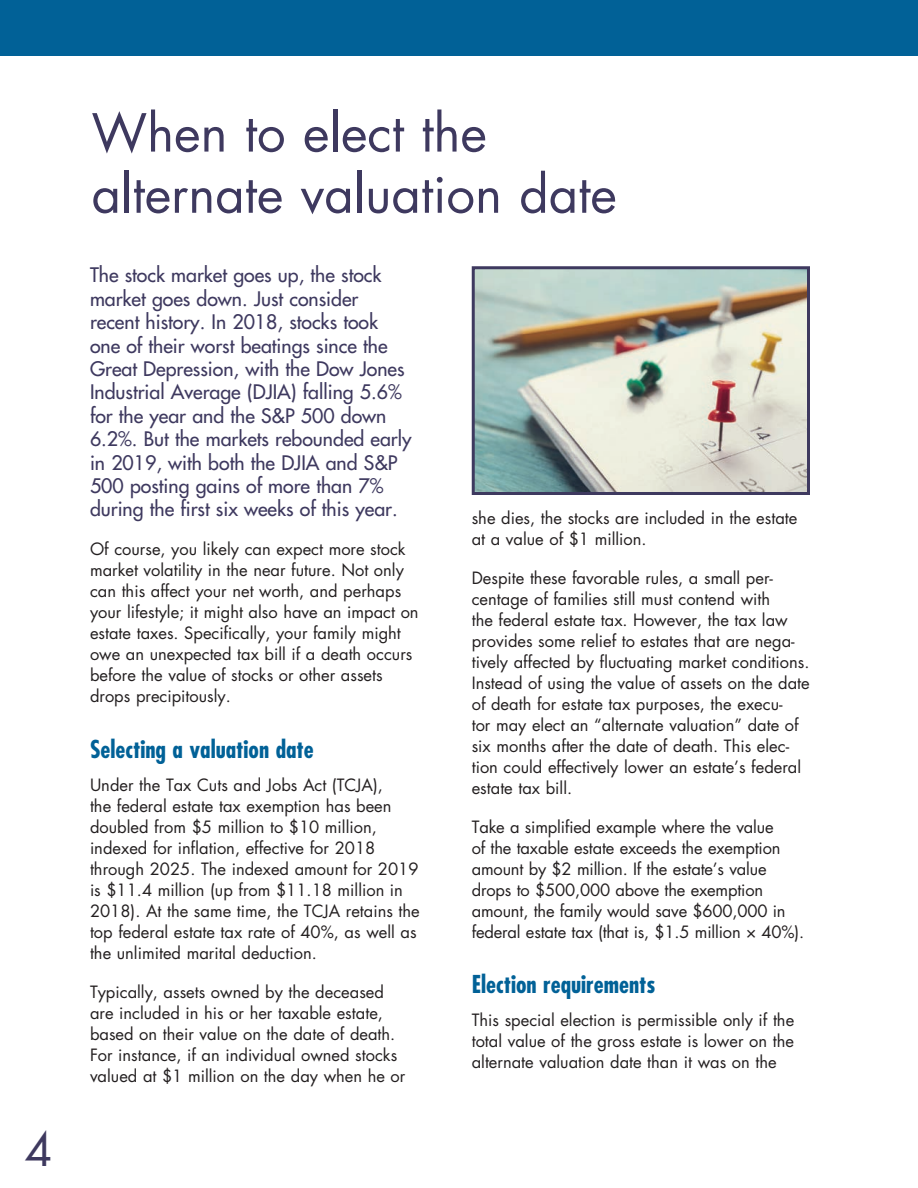
<style>
.page{position:relative;width:918px;height:1188px;background:#fff}
.page>*{position:absolute;margin:0;border:0;box-sizing:border-box;transform-origin:0 0}
.t1{font:51px/61.2px "Futura Std";color:#3e395f}
.t2{font:45px "Futura Std";color:#3e395f}
.t3{font:700 condensed 24px "Futura Std";color:#016197}
.t4{font:500 19.5px/23.4px "Futura Std";color:#3e395f}
.t5{font:16.5px/21px "Futura Std";color:#231f20}
</style>
<div class="page">
<div style="left:0;top:0;width:918px;height:55px;background:#016197"></div>
<img style="left:476px;top:270px;width:330px;height:221px">
<div style="left:472px;top:266px;width:338px;height:229px;border:3px solid #3e395f"></div>
<h2 class="t2" style="left:25px;top:1120px;width:29px">4</h2>
<h1 class="t1" style="left:92px;top:103px;width:527px">When to elect the alternate valuation date</h1>
<p class="t4" style="left:90px;top:264px;width:323px">The stock market goes up, the stock market goes down. Just consider recent history. In 2018, stocks took one of their worst beatings since the Great Depression, with the Dow Jones Industrial Average (DJIA) falling 5.6% for the year and the S&amp;P 500 down 6.2%. But the markets rebounded early in 2019, with both the DJIA and S&amp;P 500 posting gains of more than 7% during the first six weeks of this year.</p>
<p class="t5" style="left:90px;top:539px;width:330px">Of course, you likely can expect more stock market volatility in the near future. Not only can this affect your net worth, and perhaps your lifestyle; it might also have an impact on estate taxes. Specifically, your family might owe an unexpected tax bill if a death occurs before the value of stocks or other assets drops precipitously.</p>
<h3 class="t3" style="left:90px;top:734px;width:225px">Selecting a valuation date</h3>
<p class="t5" style="left:90px;top:774px;width:331px">Under the Tax Cuts and Jobs Act (TCJA),<br>the federal estate tax exemption has been doubled from $5 million to $10 million, indexed for inflation, effective for 2018 through 2025. The indexed amount for 2019 is $11.4 million (up from $11.18 million in 2018). At the same time, the TCJA retains the top federal estate tax rate of 40%, as well as the unlimited marital deduction.</p>
<p class="t5" style="left:90px;top:981px;width:317px">Typically, assets owned by the deceased are included in his or her taxable estate, based on their value on the date of death.<br>For instance, if an individual owned stocks valued at $1 million on the day when he or</p>
<p class="t5" style="left:472px;top:507px;width:327px">she dies, the stocks are included in the estate at a value of $1 million.</p>
<p class="t5" style="left:472px;top:567px;width:340px">Despite these favorable rules, a small per&shy;centage of families still must contend with<br>the federal estate tax. However, the tax law provides some relief to estates that are nega&shy;tively affected by fluctuating market conditions.<br>Instead of using the value of assets on the date of death for estate tax purposes, the execu-<br>tor may elect an “alternate valuation” date of six months after the date of death. This elec&shy;tion could effectively lower an estate’s federal estate tax bill.</p>
<p class="t5" style="left:472px;top:816px;width:334px">Take a simplified example where the value<br>of the taxable estate exceeds the exemption amount by $2 million. If the estate’s value drops to $500,000 above the exemption amount, the family would save $600,000 in federal estate tax (that is, $1.5 million × 40%).</p>
<h3 class="t3" style="left:472px;top:969px;width:185px">Election requirements</h3>
<p class="t5" style="left:472px;top:1010px;width:324px;text-align:justify">This special election is permissible only if the total value of the gross estate is lower on the alternate valuation date than it was on the</p>
</div>
